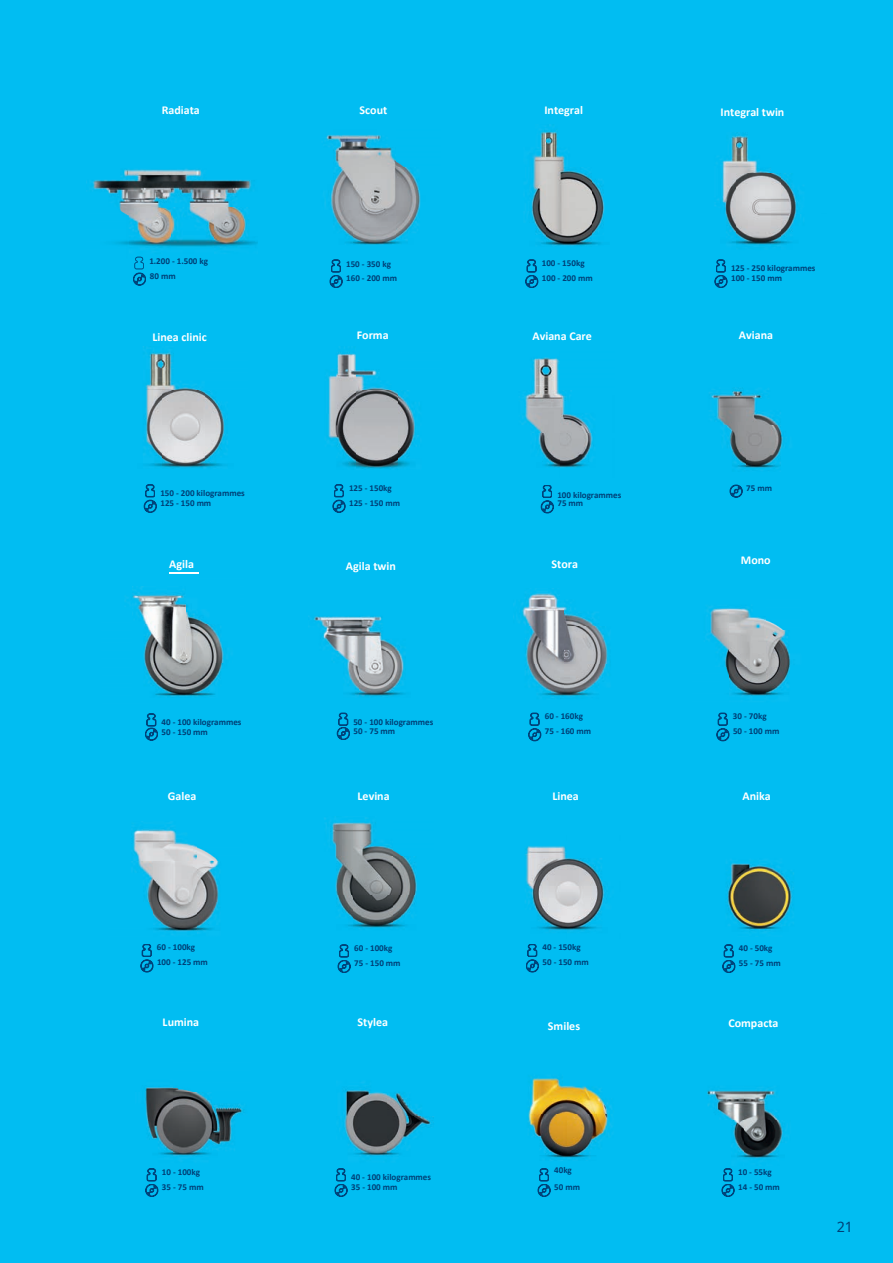
<style>
.page{position:relative;width:893px;height:1263px;background:#01bdf2}
.page>*{position:absolute;margin:0;border:0;box-sizing:border-box;transform-origin:0 0}
.t1{font:14.25px "Noto Sans";color:#003f76}
.t2{font:700 12px "Calibri";color:#fff}
.t3{font:700 9px/15.1px "Calibri";color:#003f76}
</style>
<div class="page">
<svg style="left:330px;top:260px;width:12px;height:28px"></svg>
<svg style="left:525px;top:260px;width:13px;height:28px"></svg>
<svg style="left:716px;top:713px;width:13px;height:28px"></svg>
<svg style="left:722px;top:944px;width:13px;height:29px"></svg>
<svg style="left:538px;top:1168px;width:12px;height:29px"></svg>
<svg style="left:722px;top:1168px;width:12px;height:29px"></svg>
<svg style="left:333px;top:484px;width:12px;height:29px"></svg>
<svg style="left:145px;top:1168px;width:13px;height:29px"></svg>
<svg style="left:335px;top:1168px;width:12px;height:29px"></svg>
<svg style="left:141px;top:944px;width:12px;height:28px"></svg>
<svg style="left:145px;top:713px;width:13px;height:27px"></svg>
<svg style="left:337px;top:713px;width:13px;height:27px"></svg>
<svg style="left:528px;top:713px;width:13px;height:28px"></svg>
<svg style="left:715px;top:260px;width:12px;height:28px"></svg>
<svg style="left:541px;top:485px;width:13px;height:28px"></svg>
<svg style="left:730px;top:485px;width:12px;height:12px"></svg>
<svg style="left:144px;top:484px;width:13px;height:29px"></svg>
<svg style="left:526px;top:944px;width:13px;height:28px"></svg>
<svg style="left:338px;top:944px;width:13px;height:29px"></svg>
<img style="left:86px;top:168px;width:171px;height:89px">
<svg style="left:133px;top:257px;width:13px;height:28px"></svg>
<img style="left:324px;top:135px;width:97px;height:110px">
<img style="left:524px;top:124px;width:81px;height:122px">
<img style="left:714px;top:134px;width:87px;height:112px">
<img style="left:143px;top:346px;width:85px;height:123px">
<img style="left:325px;top:352px;width:95px;height:117px">
<img style="left:525px;top:846px;width:80px;height:85px">
<img style="left:522px;top:357px;width:71px;height:111px">
<img style="left:709px;top:388px;width:74px;height:83px">
<img style="left:706px;top:606px;width:84px;height:92px">
<img style="left:131px;top:821px;width:88px;height:114px">
<img style="left:324px;top:817px;width:93px;height:112px">
<img style="left:727px;top:863px;width:67px;height:70px">
<img style="left:145px;top:1087px;width:99px;height:74px">
<img style="left:343px;top:1082px;width:91px;height:74px">
<img style="left:528px;top:1077px;width:84px;height:84px">
<img style="left:707px;top:1087px;width:76px;height:71px">
<img style="left:169px;top:573px;width:28px;height:1px">
<svg style="left:169px;top:572px;width:29px;height:1px"></svg>
<img style="left:133px;top:587px;width:91px;height:110px">
<img style="left:313px;top:616px;width:92px;height:81px">
<img style="left:519px;top:592px;width:89px;height:106px">
<h2 class="t2" style="left:162px;top:101px;width:40px">Radiata</h2>
<h2 class="t2" style="left:360px;top:101px;width:29px">Scout</h2>
<h2 class="t2" style="left:544px;top:101px;width:40px">Integral</h2>
<h2 class="t2" style="left:720px;top:104px;width:65px">Integral twin</h2>
<p class="t3" style="left:149px;top:253px;width:60px">1.200 - 1.500 kg<br>80 mm</p>
<p class="t3" style="left:346px;top:256px;width:52px;line-height:14.4px">150 - 350 kg<br>160 - 200 mm</p>
<p class="t3" style="left:542px;top:255px;width:52px">100 - 150kg<br>100 - 200 mm</p>
<p class="t3" style="left:731px;top:263px;width:86px;line-height:9.6px">125 - 250 kilogrammes<br>100 - 150 mm</p>
<h2 class="t2" style="left:152px;top:329px;width:56px">Linea clinic</h2>
<h2 class="t2" style="left:357px;top:326px;width:33px">Forma</h2>
<h2 class="t2" style="left:532px;top:327px;width:61px">Aviana Care</h2>
<h2 class="t2" style="left:739px;top:327px;width:36px">Aviana</h2>
<p class="t3" style="left:160px;top:488px;width:86px;line-height:9.6px">150 - 200 kilogrammes<br>125 - 150 mm</p>
<p class="t3" style="left:349px;top:480px;width:52px">125 - 150kg<br>125 - 150 mm</p>
<p class="t3" style="left:557px;top:490px;width:65px;line-height:8.9px">100 kilogrammes<br>75 mm</p>
<p class="t3" style="left:746px;top:480px;width:27px">75 mm</p>
<h2 class="t2" style="left:169px;top:555px;width:26px">Agila</h2>
<h2 class="t2" style="left:346px;top:558px;width:52px">Agila twin</h2>
<h2 class="t2" style="left:552px;top:555px;width:28px">Stora</h2>
<h2 class="t2" style="left:741px;top:552px;width:31px">Mono</h2>
<p class="t3" style="left:162px;top:717px;width:81px;line-height:9.6px">40 - 100 kilogrammes<br>50 - 150 mm</p>
<p class="t3" style="left:353px;top:717px;width:81px;line-height:9.6px">50 - 100 kilogrammes<br>50 - 75 mm</p>
<p class="t3" style="left:545px;top:708px;width:48px">60 - 160kg<br>75 - 160 mm</p>
<p class="t3" style="left:733px;top:708px;width:48px">30 - 70kg<br>50 - 100 mm</p>
<h2 class="t2" style="left:168px;top:787px;width:30px">Galea</h2>
<h2 class="t2" style="left:358px;top:787px;width:34px">Levina</h2>
<h2 class="t2" style="left:552px;top:787px;width:28px">Linea</h2>
<h2 class="t2" style="left:742px;top:787px;width:30px">Anika</h2>
<p class="t3" style="left:157px;top:939px;width:52px">60 - 100kg<br>100 - 125 mm</p>
<p class="t3" style="left:354px;top:940px;width:48px">60 - 100kg<br>75 - 150 mm</p>
<p class="t3" style="left:542px;top:939px;width:48px">40 - 150kg<br>50 - 150 mm</p>
<p class="t3" style="left:739px;top:940px;width:43px">40 - 50kg<br>55 - 75 mm</p>
<h2 class="t2" style="left:163px;top:1014px;width:38px">Lumina</h2>
<h2 class="t2" style="left:358px;top:1014px;width:32px">Stylea</h2>
<h2 class="t2" style="left:548px;top:1017px;width:34px">Smiles</h2>
<h2 class="t2" style="left:728px;top:1015px;width:52px">Compacta</h2>
<p class="t3" style="left:162px;top:1164px;width:43px">10 - 100kg<br>35 - 75 mm</p>
<p class="t3" style="left:351px;top:1172px;width:81px;line-height:9.6px">40 - 100 kilogrammes<br>35 - 100 mm</p>
<p class="t3" style="left:554px;top:1161px;width:27px;line-height:16.8px">40kg<br>50 mm</p>
<p class="t3" style="left:738px;top:1164px;width:43px">10 - 55kg<br>14 - 50 mm</p>
<h1 class="t1" style="left:837px;top:1216px;width:18px">21</h1>
</div>
